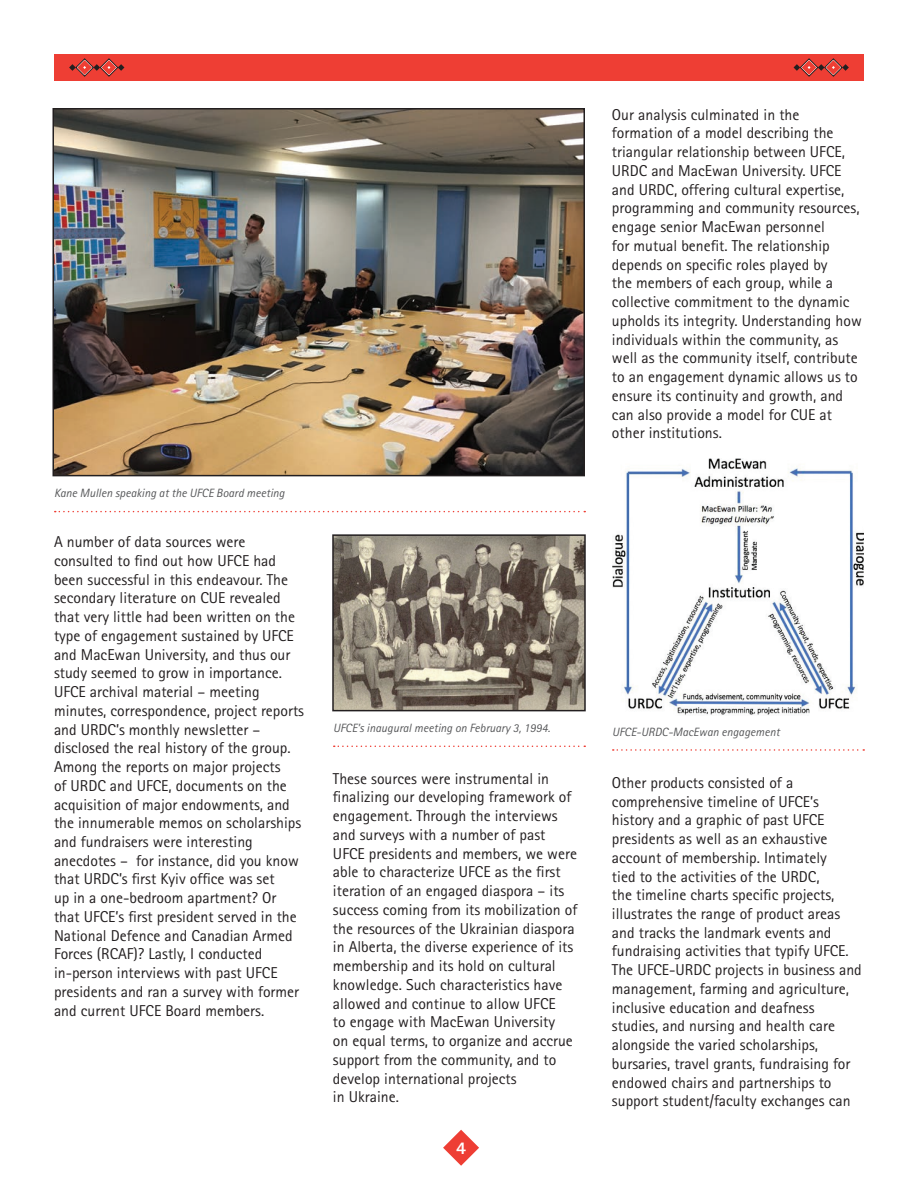
<style>
.page{position:relative;width:918px;height:1188px;background:#fff}
.page>*{position:absolute;margin:0;border:0;box-sizing:border-box;transform-origin:0 0}
.t1{font:800 18px "Rotis Sans Serif";color:#fff}
.Body_Copy{font:15.75px/18.8px "Rotis Sans Serif";color:#231f20}
.Sub_head{font:15.75px/18.8px "Rotis Sans Serif";color:#231f20}
.Image_Captions_8pt{font:italic 12px "Rotis Sans Serif";color:#57585a}
</style>
<div class="page">
<div style="left:54px;top:54px;width:810px;height:27px;background:#ee3e34"></div>
<svg style="left:794px;top:59px;width:55px;height:17px"></svg>
<svg style="left:69px;top:59px;width:55px;height:17px"></svg>
<svg style="left:443px;top:1130px;width:36px;height:36px"></svg>
<img style="left:55px;top:111px;width:527px;height:362px">
<div style="left:52px;top:108px;width:533px;height:368px;border:2px solid #231f20"></div>
<svg style="left:55px;top:511px;width:530px;height:1px"></svg>
<svg style="left:334px;top:746px;width:251px;height:1px"></svg>
<img style="left:612px;top:459px;width:252px;height:256px">
<img style="left:335px;top:537px;width:248px;height:171px">
<div style="left:332px;top:534px;width:254px;height:177px;border:2px solid #231f20"></div>
<svg style="left:613px;top:749px;width:251px;height:2px"></svg>
<p class="Image_Captions_8pt" style="left:54px;top:486px;width:232px">Kane Mullen speaking at the UFCE Board meeting</p>
<p class="Body_Copy" style="left:54px;top:532px;width:252px">A number of data sources were consulted to find out how UFCE had been successful in this endeavour. The secondary literature on CUE revealed that very little had been written on the type of engagement sustained by UFCE and MacEwan University, and thus our study seemed to grow in importance.<br>UFCE archival material – meeting minutes, correspondence, project reports and URDC’s monthly newsletter – disclosed the real history of the group.<br>Among the reports on major projects<br>of URDC and UFCE, documents on the acquisition of major endowments, and the innumerable memos on scholarships and fundraisers were interesting anecdotes – for instance, did you know that URDC’s first Kyiv office was set<br>up in a one-bedroom apartment? Or that UFCE’s first president served in the National Defence and Canadian Armed Forces (RCAF)? Lastly, I conducted in-person interviews with past UFCE presidents and ran a survey with former and current UFCE Board members.</p>
<p class="Body_Copy" style="left:612px;top:105px;width:251px">Our analysis culminated in the formation of a model describing the triangular relationship between UFCE, URDC and MacEwan University. UFCE and URDC, offering cultural expertise, programming and community resources, engage senior MacEwan personnel<br>for mutual benefit. The relationship depends on specific roles played by<br>the members of each group, while a collective commitment to the dynamic upholds its integrity. Understanding how individuals within the community, as well as the community itself, contribute to an engagement dynamic allows us to ensure its continuity and growth, and can also provide a model for CUE at other institutions.</p>
<p class="Image_Captions_8pt" style="left:333px;top:721px;width:219px">UFCE’s inaugural meeting on February 3, 1994.</p>
<p class="Image_Captions_8pt" style="left:612px;top:725px;width:169px">UFCE-URDC-MacEwan engagement</p>
<p class="Sub_head" style="left:333px;top:769px;width:246px">These sources were instrumental in finalizing our developing framework of engagement. Through the interviews and surveys with a number of past UFCE presidents and members, we were able to characterize UFCE as the first iteration of an engaged diaspora – its success coming from its mobilization of the resources of the Ukrainian diaspora in Alberta, the diverse experience of its membership and its hold on cultural knowledge. Such characteristics have allowed and continue to allow UFCE<br>to engage with MacEwan University<br>on equal terms, to organize and accrue support from the community, and to develop international projects<br>in Ukraine.</p>
<p class="t1" style="left:456px;top:1137px;width:12px">4</p>
<p class="Sub_head" style="left:612px;top:773px;width:251px">Other products consisted of a comprehensive timeline of UFCE’s history and a graphic of past UFCE presidents as well as an exhaustive account of membership. Intimately<br>tied to the activities of the URDC,<br>the timeline charts specific projects, illustrates the range of product areas and tracks the landmark events and fundraising activities that typify UFCE.<br>The UFCE-URDC projects in business and management, farming and agriculture, inclusive education and deafness studies, and nursing and health care alongside the varied scholarships, bursaries, travel grants, fundraising for endowed chairs and partnerships to support student/faculty exchanges can</p>
</div>
